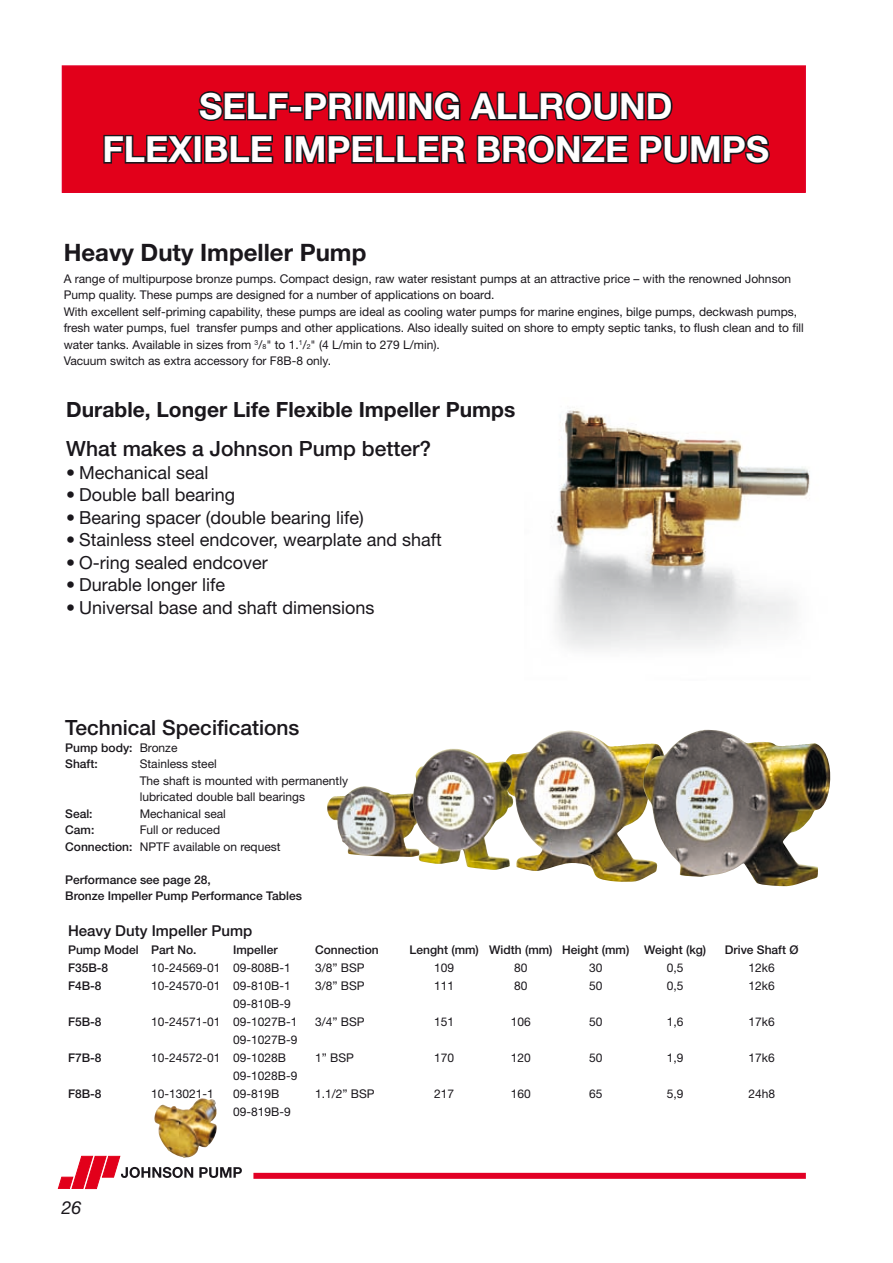
<style>
.page{position:relative;width:893px;height:1263px;background:#fff}
.page>*{position:absolute;margin:0;border:0;box-sizing:border-box;transform-origin:0 0}
.t1{font:700 36px/43.2px "Helvetica Neue";color:#fff;text-align:center}
.t2{font:700 24px "Helvetica Neue";color:#1a171c}
.t3{font:500 21px "Helvetica Neue";color:#1a171c}
.t4{font:700 21px "Helvetica Neue";color:#1a171c}
.t5{font:18px "Helvetica Neue";color:#1a171c}
.t6{font:italic 18px "Helvetica Neue";color:#1a171c}
.t7{font:500 15px "Helvetica Neue";color:#1a171c}
.t8{font:12px/16.5px "Helvetica Neue";color:#1a171c}
.t9{font:500 12px/16.5px "Helvetica Neue";color:#1a171c}
.s1{font-size:7.05px}
.s2{font-weight:400}
.s3{font-weight:500}
</style>
<div class="page">
<div style="left:253px;top:1173px;width:553px;height:6px;background:#e20025"></div>
<svg style="left:58px;top:1156px;width:135px;height:33px"></svg>
<svg style="left:199px;top:1167px;width:43px;height:11px"></svg>
<div style="left:62px;top:66px;width:743px;height:126px;background:#e2001a"></div>
<div style="left:62px;top:65px;width:744px;height:128px;border:2px solid #e20025"></div>
<img style="left:551px;top:409px;width:259px;height:240px">
<img style="left:514px;top:730px;width:127px;height:152px">
<img style="left:327px;top:786px;width:84px;height:71px">
<img style="left:411px;top:749px;width:103px;height:121px">
<img style="left:641px;top:730px;width:190px;height:156px">
<img style="left:153px;top:1098px;width:64px;height:63px">
<svg style="left:103px;top:91px;width:667px;height:74px"></svg>
<h1 class="t1" style="left:102px;top:84px;width:668px">Self-Priming Allround<br>Flexible Impeller Bronze Pumps</h1>
<h2 class="t2" style="left:64px;top:238px;width:304px">Heavy Duty Impeller Pump</h2>
<p class="t8" style="left:64px;top:270px;width:742px">A range of multipurpose bronze pumps. Compact design, raw water resistant pumps at an attractive price – with the renowned Johnson Pump quality. These pumps are designed for a number of applications on board.<br>With excellent self-priming capability, these pumps are ideal as cooling water pumps for marine engines, bilge pumps, deckwash pumps, fresh water pumps, fuel transfer pumps and other applications. Also ideally suited on shore to empty septic tanks, to flush clean and to fill water tanks. Available in sizes from <sup>3</sup>/<span class="s1">8</span>" to 1.<sup>1</sup>/<span class="s1">2</span>" (4 L/min to 279 L/min).<br>Vacuum switch as extra accessory for F8B-8 only.</p>
<h3 class="t4" style="left:66px;top:397px;width:450px">Durable, Longer Life Flexible Impeller Pumps</h3>
<h3 class="t3" style="left:66px;top:436px;width:366px">What makes a Johnson Pump better?</h3>
<h3 class="t5" style="left:66px;top:462px;width:144px">• Mechanical seal</h3>
<h3 class="t5" style="left:66px;top:484px;width:170px">• Double ball bearing</h3>
<h3 class="t5" style="left:66px;top:507px;width:299px">• Bearing spacer (double bearing life)</h3>
<h3 class="t5" style="left:66px;top:529px;width:377px">• Stainless steel endcover, wearplate and shaft</h3>
<h3 class="t5" style="left:66px;top:552px;width:203px">• O-ring sealed endcover</h3>
<h3 class="t5" style="left:66px;top:574px;width:160px">• Durable longer life</h3>
<h3 class="t5" style="left:66px;top:597px;width:310px">• Universal base and shaft dimensions</h3>
<h3 class="t3" style="left:65px;top:715px;width:236px">Technical Specifications</h3>
<p class="t9" style="left:65px;top:739px;width:114px">Pump body: <span class="s2">Bronze<br></span>Shaft:</p>
<p class="t8" style="left:140px;top:755px;width:210px">Stainless steel<br>The shaft is mounted with permanently lubricated double ball bearings</p>
<p class="t9" style="left:65px;top:805px;width:29px">Seal:</p>
<p class="t8" style="left:140px;top:805px;width:88px">Mechanical seal</p>
<p class="t9" style="left:65px;top:821px;width:31px">Cam:</p>
<p class="t8" style="left:65px;top:821px;width:217px;text-indent:74px">Full or reduced<br><span class="s3">Connection:</span> NPTF available on request</p>
<p class="t9" style="left:65px;top:871px;width:238px">Performance see page 28,<br>Bronze Impeller Pump Performance Tables</p>
<p class="t7" style="left:68px;top:922px;width:186px">Heavy Duty Impeller Pump</p>
<p class="t9" style="left:68px;top:941px;width:130px">Pump Model Part No.</p>
<p class="t9" style="left:233px;top:941px;width:46px">Impeller</p>
<p class="t9" style="left:315px;top:941px;width:65px">Connection</p>
<p class="t9" style="left:410px;top:941px;width:298px">Lenght (mm) Width (mm) Height (mm) Weight (kg)</p>
<p class="t9" style="left:725px;top:941px;width:75px">Drive Shaft Ø</p>
<p class="t9" style="left:68px;top:959px;width:42px">F35B-8</p>
<p class="t8" style="left:151px;top:959px;width:141px">10-24569-01 09-808B-1</p>
<p class="t8" style="left:315px;top:959px;width:51px">3/8” BSP</p>
<p class="t8" style="left:434px;top:959px;width:22px">109</p>
<p class="t8" style="left:514px;top:959px;width:15px">80</p>
<p class="t8" style="left:589px;top:959px;width:15px">30</p>
<p class="t8" style="left:667px;top:959px;width:18px">0,5</p>
<p class="t8" style="left:749px;top:959px;width:28px">12k6</p>
<p class="t9" style="left:68px;top:977px;width:35px">F4B-8</p>
<p class="t8" style="left:151px;top:977px;width:141px">10-24570-01 09-810B-1</p>
<p class="t8" style="left:315px;top:977px;width:51px">3/8” BSP</p>
<p class="t8" style="left:434px;top:977px;width:22px">111</p>
<p class="t8" style="left:514px;top:977px;width:15px">80</p>
<p class="t8" style="left:589px;top:977px;width:15px">50</p>
<p class="t8" style="left:667px;top:977px;width:18px">0,5</p>
<p class="t8" style="left:749px;top:977px;width:28px">12k6</p>
<p class="t8" style="left:233px;top:995px;width:59px">09-810B-9</p>
<p class="t9" style="left:68px;top:1013px;width:35px">F5B-8</p>
<p class="t8" style="left:151px;top:1013px;width:148px">10-24571-01 09-1027B-1</p>
<p class="t8" style="left:315px;top:1013px;width:51px">3/4” BSP</p>
<p class="t8" style="left:434px;top:1013px;width:22px">151</p>
<p class="t8" style="left:511px;top:1013px;width:22px">106</p>
<p class="t8" style="left:589px;top:1013px;width:15px">50</p>
<p class="t8" style="left:667px;top:1013px;width:18px">1,6</p>
<p class="t8" style="left:749px;top:1013px;width:28px">17k6</p>
<p class="t8" style="left:233px;top:1031px;width:66px">09-1027B-9</p>
<p class="t9" style="left:68px;top:1049px;width:35px">F7B-8</p>
<p class="t8" style="left:151px;top:1049px;width:136px">10-24572-01 09-1028B</p>
<p class="t8" style="left:315px;top:1049px;width:40px">1” BSP</p>
<p class="t8" style="left:434px;top:1049px;width:22px">170</p>
<p class="t8" style="left:511px;top:1049px;width:22px">120</p>
<p class="t8" style="left:589px;top:1049px;width:15px">50</p>
<p class="t8" style="left:667px;top:1049px;width:18px">1,9</p>
<p class="t8" style="left:749px;top:1049px;width:28px">17k6</p>
<p class="t8" style="left:233px;top:1067px;width:66px">09-1028B-9</p>
<p class="t9" style="left:68px;top:1085px;width:35px">F8B-8</p>
<p class="t8" style="left:151px;top:1085px;width:64px">10-13021-1</p>
<p class="t8" style="left:233px;top:1085px;width:48px">09-819B</p>
<p class="t8" style="left:315px;top:1085px;width:61px">1.1/2” BSP</p>
<p class="t8" style="left:434px;top:1085px;width:22px">217</p>
<p class="t8" style="left:511px;top:1085px;width:22px">160</p>
<p class="t8" style="left:589px;top:1085px;width:15px">65</p>
<p class="t8" style="left:667px;top:1085px;width:18px">5,9</p>
<p class="t8" style="left:748px;top:1085px;width:28px">24h8</p>
<p class="t8" style="left:233px;top:1103px;width:59px">09-819B-9</p>
<h3 class="t6" style="left:62px;top:1197px;width:11px">26</h3>
</div>
